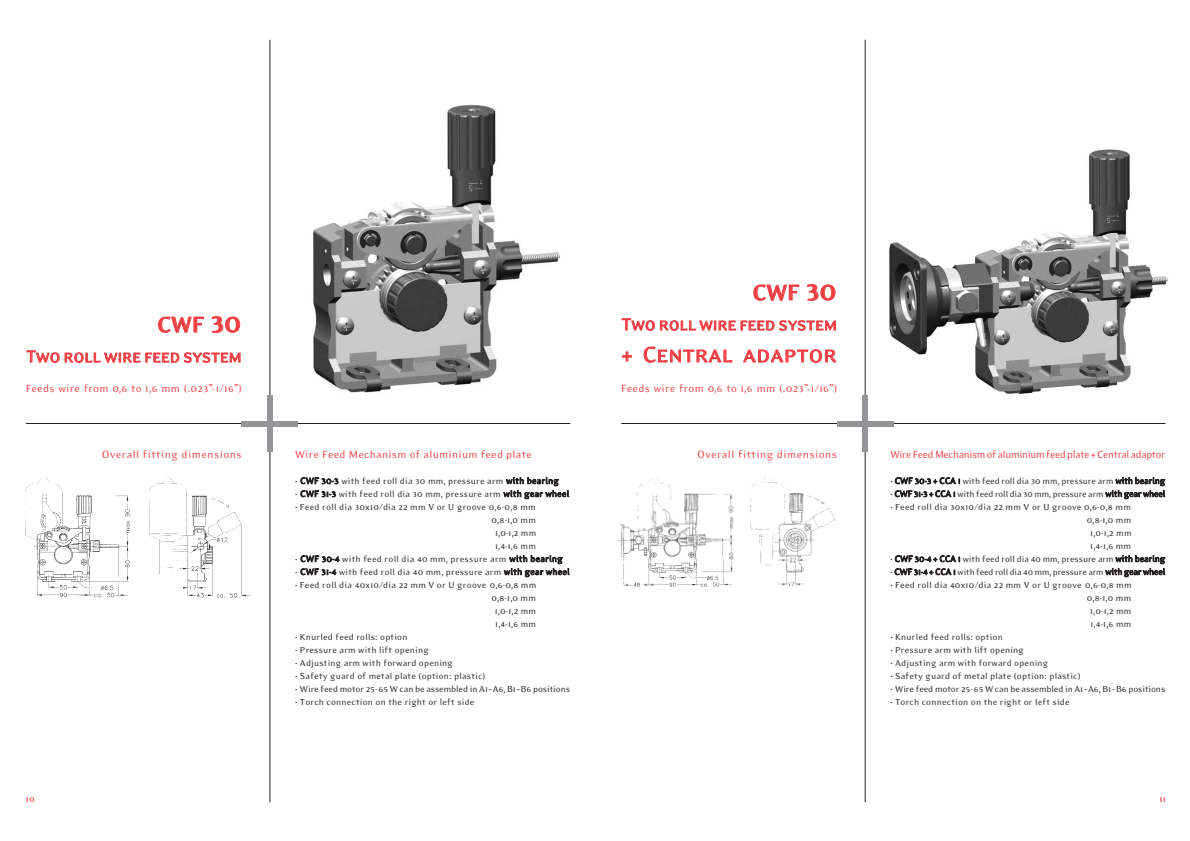
<style>
.page{position:relative;width:1190px;height:841px;background:#fff}
.page>*{position:absolute;margin:0;border:0;box-sizing:border-box;transform-origin:0 0}
.t1{font:25px "H Eidetic Modern Small Caps Normal";color:#ef3e42}
.t2{font:700 25px "H Eidetic Modern";letter-spacing:-.01em;color:#ef3e42}
.t3{font:19px "H Eidetic Modern Small Caps Normal";letter-spacing:-.01em;color:#ef3e42}
.t4{font:12px "H Eidetic Modern";letter-spacing:.02em;color:#ef3e42}
.t5{font:12px "H Eidetic Modern";letter-spacing:-.025em;color:#ef3e42;scale:.95 1}
.t6{font:12px "H Eidetic Modern";letter-spacing:.04em;color:#ef3e42}
.t7{font:10px/13px "H Eidetic Modern";letter-spacing:.015em;color:#231f20;text-align:right}
.t8{font:10px "H Eidetic Modern";letter-spacing:-.01em;color:#231f20}
.t9{font:700 10px "H Eidetic Modern";color:#ef3e42}
.s1{font-size:31px}
</style>
<div class="page">
<img style="left:267px;top:98px;width:293px;height:298px">
<hr style="left:270px;top:40px;width:1px;height:762px;background:#231f20">
<hr style="left:26px;top:423px;width:544px;height:1px;background:#231f20">
<div style="left:267px;top:396px;width:6px;height:56px;background:#939598"></div>
<div style="left:242px;top:421px;width:56px;height:5px;background:#939598"></div>
<img style="left:25px;top:477px;width:226px;height:121px">
<img style="left:862px;top:145px;width:306px;height:251px">
<hr style="left:865px;top:40px;width:1px;height:762px;background:#231f20">
<hr style="left:621px;top:423px;width:544px;height:1px;background:#231f20">
<div style="left:862px;top:396px;width:6px;height:56px;background:#939598"></div>
<div style="left:837px;top:421px;width:57px;height:5px;background:#939598"></div>
<img style="left:616px;top:477px;width:220px;height:111px">
<h1 class="t2" style="left:157px;top:315px;width:86px">CWF <span class="s1">30</span></h1>
<h2 class="t3" style="left:26px;top:345px;width:217px">Two roll wire feed system</h2>
<p class="t4" style="left:26px;top:384px;width:218px">Feeds wire from 0,6 to 1,6 mm (.023”-1/16”)</p>
<h1 class="t2" style="left:752px;top:283px;width:86px">CWF <span class="s1">30</span></h1>
<h2 class="t3" style="left:622px;top:312px;width:217px">Two roll wire feed system</h2>
<h1 class="t1" style="left:622px;top:339px;width:217px">+ Central adaptor</h1>
<p class="t4" style="left:621px;top:384px;width:218px">Feeds wire from 0,6 to 1,6 mm (.023”-1/16”)</p>
<p class="t9" style="left:26px;top:795px;width:11px">10</p>
<p class="t6" style="left:102px;top:450px;width:141px">Overall fitting dimensions</p>
<p class="t5" style="left:890px;top:450px;width:291px">Wire Feed Mechanism of aluminium feed plate + Central adaptor</p>
<p class="t7" style="left:890px;top:475px;width:276px">• CWF 30-3 + CCA 1 with feed roll dia 30 mm, pressure arm with bearing</p>
<p class="t8" style="left:890px;top:490px;width:276px">• CWF 31-3 + CCA 1 with feed roll dia 30 mm, pressure arm with gear wheel</p>
<p class="t7" style="left:890px;top:501px;width:243px">• Feed roll dia 30x10/dia 22 mm V or U groove 0,6-0,8 mm<br>0,8-1,0 mm<br>1,0-1,2 mm<br>1,4-1,6 mm</p>
<p class="t7" style="left:890px;top:553px;width:276px">• CWF 30-4 + CCA 1 with feed roll dia 40 mm, pressure arm with bearing</p>
<p class="t8" style="left:890px;top:568px;width:276px">• CWF 31-4 + CCA 1 with feed roll dia 40 mm, pressure arm with gear wheel</p>
<p class="t7" style="left:890px;top:579px;width:243px">• Feed roll dia 40x10/dia 22 mm V or U groove 0,6-0,8 mm<br>0,8-1,0 mm<br>1,0-1,2 mm<br>1,4-1,6 mm</p>
<p class="t7" style="left:890px;top:631px;width:114px">• Knurled feed rolls: option</p>
<p class="t7" style="left:890px;top:644px;width:135px">• Pressure arm with lift opening</p>
<p class="t7" style="left:890px;top:657px;width:159px">• Adjusting arm with forward opening</p>
<p class="t7" style="left:890px;top:670px;width:192px">• Safety guard of metal plate (option: plastic)</p>
<p class="t8" style="left:890px;top:685px;width:276px">• Wire feed motor 25- 65 W can be assembled in A1–A6, B1–B6 positions</p>
<p class="t7" style="left:890px;top:696px;width:181px">• Torch connection on the right or left side</p>
<p class="t6" style="left:697px;top:450px;width:141px">Overall fitting dimensions</p>
<p class="t4" style="left:295px;top:450px;width:238px">Wire Feed Mechanism of aluminium feed plate</p>
<p class="t7" style="left:295px;top:475px;width:265px">• CWF 30-3 with feed roll dia 30 mm, pressure arm with bearing</p>
<p class="t7" style="left:295px;top:488px;width:276px">• CWF 31-3 with feed roll dia 30 mm, pressure arm with gear wheel</p>
<p class="t7" style="left:295px;top:501px;width:243px">• Feed roll dia 30x10/dia 22 mm V or U groove 0,6-0,8 mm<br>0,8-1,0 mm<br>1,0-1,2 mm<br>1,4-1,6 mm</p>
<p class="t7" style="left:295px;top:553px;width:269px">• CWF 30-4 with feed roll dia 40 mm, pressure arm with bearing</p>
<p class="t7" style="left:295px;top:566px;width:276px">• CWF 31-4 with feed roll dia 40 mm, pressure arm with gear wheel</p>
<p class="t7" style="left:295px;top:579px;width:243px">• Feed roll dia 40x10/dia 22 mm V or U groove 0,6-0,8 mm<br>0,8-1,0 mm<br>1,0-1,2 mm<br>1,4-1,6 mm</p>
<p class="t7" style="left:295px;top:631px;width:114px">• Knurled feed rolls: option</p>
<p class="t7" style="left:295px;top:644px;width:135px">• Pressure arm with lift opening</p>
<p class="t7" style="left:295px;top:657px;width:159px">• Adjusting arm with forward opening</p>
<p class="t7" style="left:295px;top:670px;width:192px">• Safety guard of metal plate (option: plastic)</p>
<p class="t8" style="left:295px;top:685px;width:276px">• Wire feed motor 25- 65 W can be assembled in A1–A6, B1–B6 positions</p>
<p class="t7" style="left:295px;top:696px;width:181px">• Torch connection on the right or left side</p>
<p class="t9" style="left:1160px;top:795px;width:8px">11</p>
</div>
